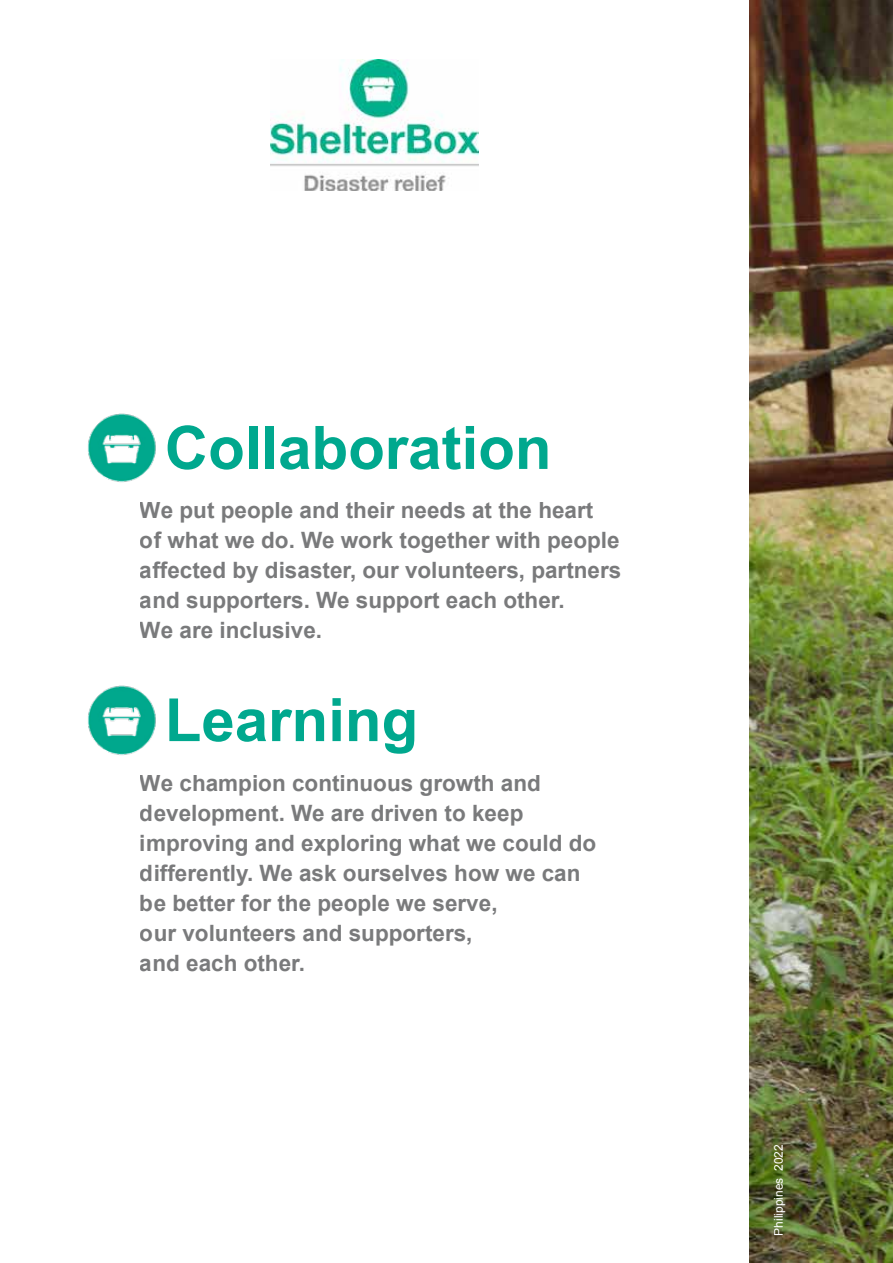
<style>
.page{position:relative;width:893px;height:1263px;background:#fff}
.page>*{position:absolute;margin:0;border:0;box-sizing:border-box;transform-origin:0 0}
.t1{font:700 60px "Arial";color:#00a88e}
.t2{font:700 22.5px/30px "Arial";color:#58595b}
.t3{font:12px "Arial";color:#fff}
</style>
<div class="page">
<img style="left:270px;top:60px;width:209px;height:131px">
<img style="left:749px;top:0;width:144px;height:1263px">
<img style="left:88px;top:413px;width:68px;height:70px">
<img style="left:88px;top:685px;width:68px;height:70px">
<h1 class="t1" style="left:165px;top:408px;width:388px">Collaboration</h1>
<p class="t2" style="left:140px;top:496px;width:483px">We put people and their needs at the heart<br>of what we do. We work together with people affected by disaster, our volunteers, partners and supporters. We support each other.<br>We are inclusive.</p>
<h1 class="t1" style="left:165px;top:680px;width:255px">Learning</h1>
<p class="t2" style="left:140px;top:769px;width:458px">We champion continuous growth and development. We are driven to keep improving and exploring what we could do differently. We ask ourselves how we can be better for the people we serve,<br>our volunteers and supporters,<br>and each other.</p>
<p class="t3" style="left:771px;top:1236px;width:93px;rotate:-90deg">Philippines 2022</p>
</div>
